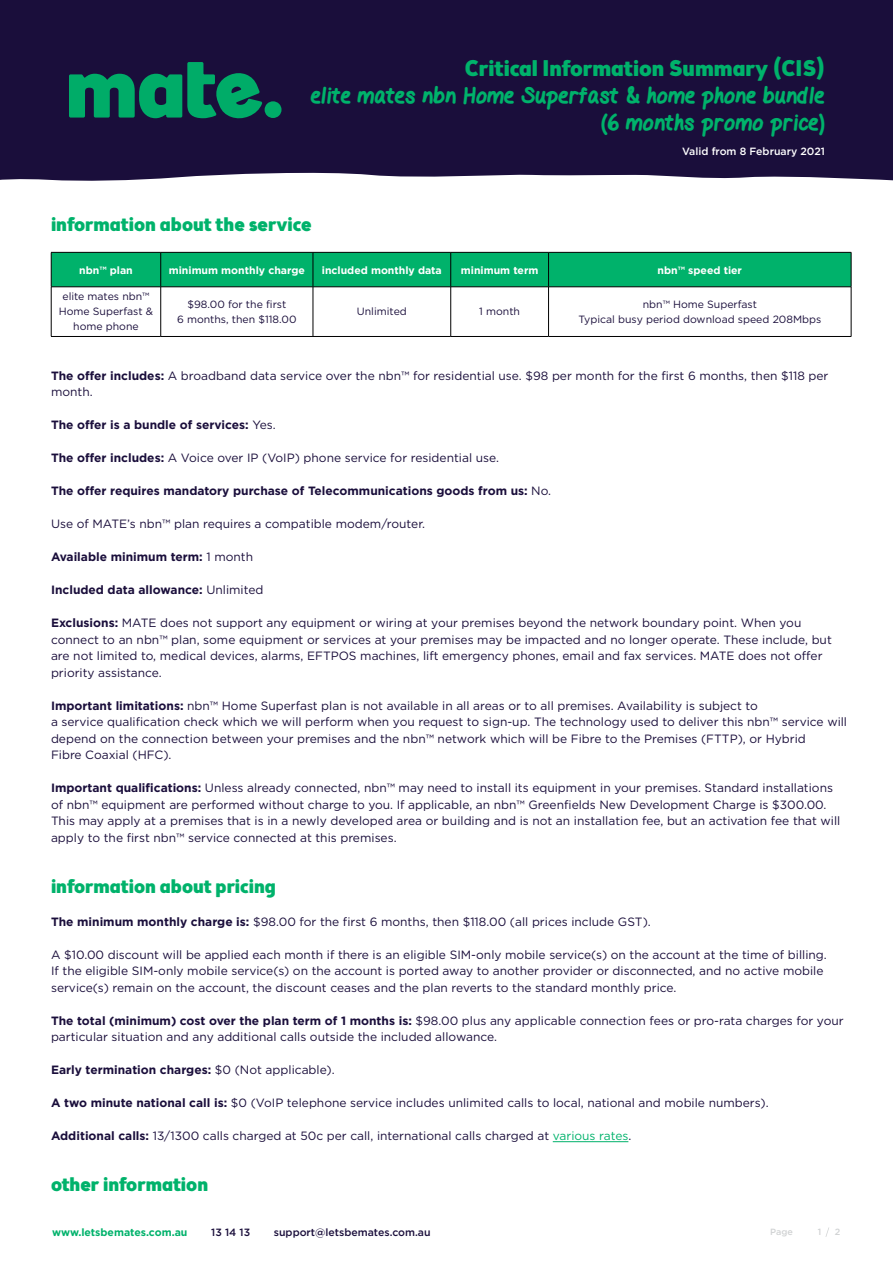
<style>
.page{position:relative;width:893px;height:1263px;background:#fff}
.page>*{position:absolute;margin:0;border:0;box-sizing:border-box;transform-origin:0 0}
.t1{font:800 22.5px/27px "Gel Pen";color:#00b26b;text-align:right}
.t2{font:900 22.5px "Brooklyn Samuels Five";color:#00b26b}
.t3{font:900 19.5px "Brooklyn Samuels Five";color:#00b26b}
.t4{font:12px/16.5px "Gotham";color:#1a0e3b}
.t5{font:700 12px "Gotham";color:#1a0e3b}
.t6{font:10.5px/15px "Gotham";color:#1a0e3b;text-align:center}
.t7{font:700 10.5px "Gotham";color:#fff}
.t8{font:500 10.5px "Gotham";color:#1a0e3b}
.t9{font:500 10.5px "Gotham";color:#fff}
.t10{font:700 10.5px "Gotham";color:#00b26b}
.t11{font:500 9px "Gotham";color:#d1d3d4}
.s1{font-weight:700}
.s2{font-weight:400}
.s3{color:#00b26b}
</style>
<div class="page">
<div style="left:0;top:0;width:893px;height:181px;background:#1a0e3b"></div>
<svg style="left:69px;top:62px;width:212px;height:57px"></svg>
<svg style="left:825px;top:1227px;width:4px;height:10px"></svg>
<hr style="left:553px;top:1141px;width:75px;height:1px;background:#00b26b">
<div style="left:52px;top:253px;width:799px;height:34px;background:#00b26b"></div>
<hr style="left:51px;top:252px;width:110px;height:1px;background:#000">
<hr style="left:51px;top:253px;width:1px;height:34px;background:#000">
<hr style="left:161px;top:252px;width:152px;height:1px;background:#000">
<hr style="left:160px;top:253px;width:1px;height:34px;background:#000">
<hr style="left:313px;top:252px;width:138px;height:1px;background:#000">
<hr style="left:313px;top:253px;width:1px;height:34px;background:#000">
<hr style="left:451px;top:252px;width:98px;height:1px;background:#000">
<hr style="left:450px;top:253px;width:1px;height:34px;background:#000">
<hr style="left:549px;top:252px;width:302px;height:1px;background:#000">
<hr style="left:548px;top:253px;width:1px;height:34px;background:#000">
<hr style="left:851px;top:253px;width:1px;height:34px;background:#000">
<hr style="left:51px;top:287px;width:110px;height:1px;background:#000">
<hr style="left:51px;top:287px;width:1px;height:49px;background:#000">
<hr style="left:161px;top:287px;width:152px;height:1px;background:#000">
<hr style="left:160px;top:287px;width:1px;height:49px;background:#000">
<hr style="left:313px;top:287px;width:138px;height:1px;background:#000">
<hr style="left:313px;top:287px;width:1px;height:49px;background:#000">
<hr style="left:451px;top:287px;width:98px;height:1px;background:#000">
<hr style="left:450px;top:287px;width:1px;height:49px;background:#000">
<hr style="left:549px;top:287px;width:302px;height:1px;background:#000">
<hr style="left:548px;top:287px;width:1px;height:49px;background:#000">
<hr style="left:851px;top:287px;width:1px;height:49px;background:#000">
<hr style="left:51px;top:336px;width:110px;height:1px;background:#000">
<hr style="left:161px;top:336px;width:152px;height:1px;background:#000">
<hr style="left:313px;top:336px;width:138px;height:1px;background:#000">
<hr style="left:451px;top:336px;width:98px;height:1px;background:#000">
<hr style="left:549px;top:336px;width:302px;height:1px;background:#000">
<h1 class="t2" style="left:465px;top:55px;width:362px">Critical Information Summary (CIS)</h1>
<h1 class="t1" style="left:311px;top:84px;width:515px">elite mates nbn Home Superfast &amp; home phone bundle (6 months promo price)</h1>
<p class="t9" style="left:682px;top:144px;width:144px">Valid from 8 February 2021</p>
<h2 class="t3" style="left:51px;top:213px;width:262px">information about the service</h2>
<p class="t7" style="left:79px;top:263px;width:55px">nbn™ plan</p>
<p class="t7" style="left:169px;top:263px;width:138px">minimum monthly charge</p>
<p class="t7" style="left:322px;top:263px;width:122px">included monthly data</p>
<p class="t7" style="left:461px;top:263px;width:79px">minimum term</p>
<p class="t7" style="left:658px;top:263px;width:86px">nbn™ speed tier</p>
<p class="t6" style="left:59px;top:289px;width:96px">elite mates nbn™<br>Home Superfast &amp; home phone</p>
<p class="t6" style="left:177px;top:297px;width:121px">$98.00 for the first<br>6 months, then $118.00</p>
<p class="t6" style="left:357px;top:304px;width:51px">Unlimited</p>
<p class="t6" style="left:479px;top:304px;width:42px">1 month</p>
<p class="t6" style="left:578px;top:297px;width:244px">nbn™ Home Superfast<br>Typical busy period download speed 208Mbps</p>
<p class="t4" style="left:51px;top:367px;width:779px"><span class="s1">The offer includes:</span> A broadband data service over the nbn™ for residential use. $98 per month for the first 6 months, then $118 per month.</p>
<p class="t5" style="left:51px;top:417px;width:226px">The offer is a bundle of services: <span class="s2">Yes.</span></p>
<p class="t4" style="left:51px;top:449px;width:450px"><span class="s1">The offer includes:</span> A Voice over IP (VoIP) phone service for residential use.</p>
<p class="t5" style="left:51px;top:483px;width:502px">The offer requires mandatory purchase of Telecommunications goods from us: <span class="s2">No.</span></p>
<p class="t4" style="left:51px;top:515px;width:376px">Use of MATE’s nbn™ plan requires a compatible modem/router.</p>
<p class="t5" style="left:51px;top:549px;width:204px">Available minimum term: <span class="s2">1 month</span></p>
<p class="t5" style="left:51px;top:582px;width:214px">Included data allowance: <span class="s2">Unlimited</span></p>
<p class="t4" style="left:51px;top:614px;width:782px"><span class="s1">Exclusions:</span> MATE does not support any equipment or wiring at your premises beyond the network boundary point. When you connect to an nbn™ plan, some equipment or services at your premises may be impacted and no longer operate. These include, but are not limited to, medical devices, alarms, EFTPOS machines, lift emergency phones, email and fax services. MATE does not offer priority assistance.</p>
<p class="t4" style="left:51px;top:697px;width:798px"><span class="s1">Important limitations:</span> nbn™ Home Superfast plan is not available in all areas or to all premises. Availability is subject to<br>a service qualification check which we will perform when you request to sign-up. The technology used to deliver this nbn™ service will depend on the connection between your premises and the nbn™ network which will be Fibre to the Premises (FTTP), or Hybrid<br>Fibre Coaxial (HFC).</p>
<p class="t4" style="left:51px;top:779px;width:791px"><span class="s1">Important qualifications:</span> Unless already connected, nbn™ may need to install its equipment in your premises. Standard installations of nbn™ equipment are performed without charge to you. If applicable, an nbn™ Greenfields New Development Charge is $300.00.<br>This may apply at a premises that is in a newly developed area or building and is not an installation fee, but an activation fee that will apply to the first nbn™ service connected at this premises.</p>
<h2 class="t3" style="left:51px;top:874px;width:226px">information about pricing</h2>
<p class="t4" style="left:51px;top:913px;width:601px"><span class="s1">The minimum monthly charge is:</span> $98.00 for the first 6 months, then $118.00 (all prices include GST).</p>
<p class="t4" style="left:51px;top:946px;width:777px">A $10.00 discount will be applied each month if there is an eligible SIM-only mobile service(s) on the account at the time of billing.<br>If the eligible SIM-only mobile service(s) on the account is ported away to another provider or disconnected, and no active mobile service(s) remain on the account, the discount ceases and the plan reverts to the standard monthly price.</p>
<p class="t4" style="left:51px;top:1012px;width:794px"><span class="s1">The total (minimum) cost over the plan term of 1 months is:</span> $98.00 plus any applicable connection fees or pro-rata charges for your particular situation and any additional calls outside the included allowance.</p>
<p class="t5" style="left:51px;top:1062px;width:285px">Early termination charges: <span class="s2">$0 (Not applicable).</span></p>
<p class="t4" style="left:51px;top:1094px;width:719px"><span class="s1">A two minute national call is:</span> $0 (VoIP telephone service includes unlimited calls to local, national and mobile numbers).</p>
<p class="t4" style="left:51px;top:1127px;width:582px"><span class="s1">Additional calls:</span> 13/1300 calls charged at 50c per call, international calls charged at <span class="s3">various rates</span>.</p>
<h2 class="t3" style="left:51px;top:1173px;width:159px">other information</h2>
<p class="t10" style="left:52px;top:1225px;width:137px">www.letsbemates.com.au</p>
<p class="t8" style="left:211px;top:1225px;width:40px">13 14 13</p>
<p class="t8" style="left:274px;top:1225px;width:158px">support@letsbemates.com.au</p>
<p class="t11" style="left:770px;top:1225px;width:24px">Page</p>
<p class="t11" style="left:818px;top:1225px;width:5px">1</p>
<p class="t11" style="left:835px;top:1225px;width:7px">2</p>
</div>
